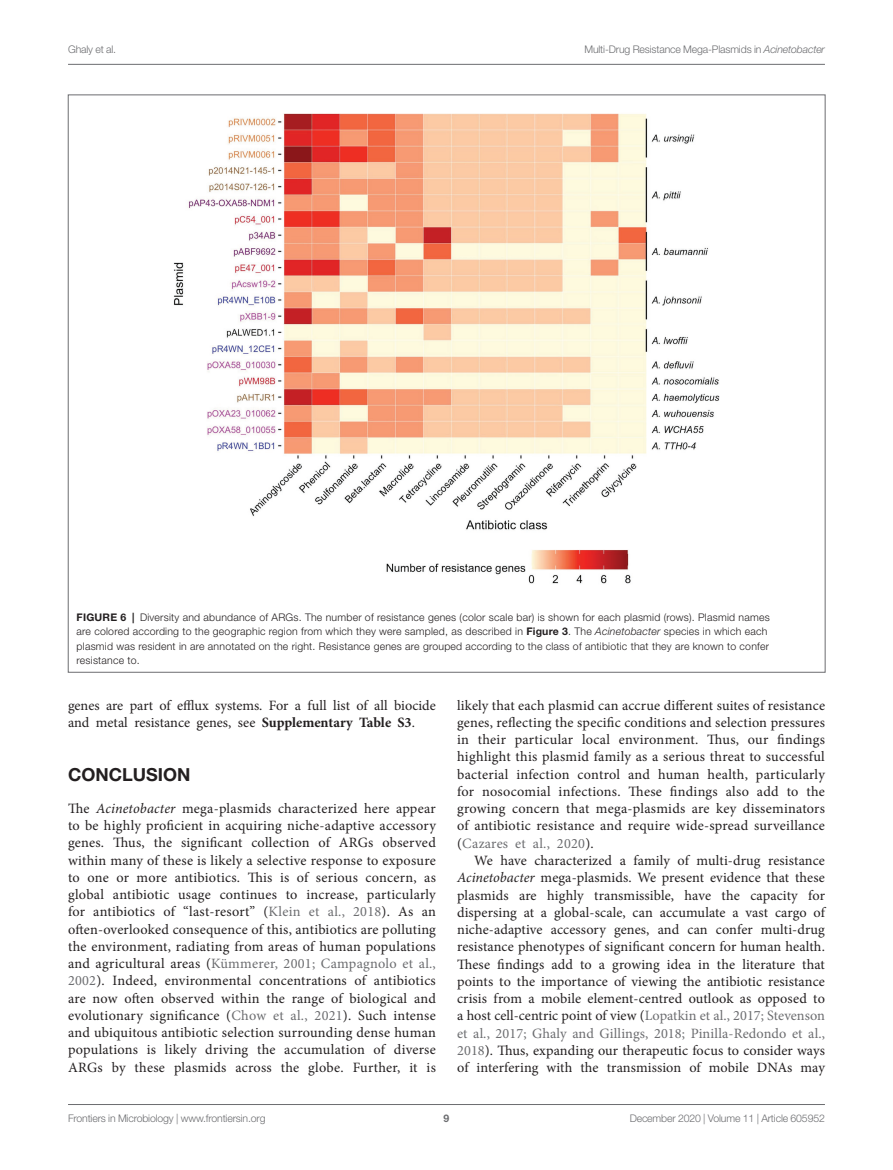
<style>
.page{position:relative;width:893px;height:1170px;background:#fff}
.page>*{position:absolute;margin:0;border:0;box-sizing:border-box;transform-origin:0 0}
.HEAD_1{font:700 18px "Helvetica Neue LT Std";color:#231f20}
.TEXT_FLUSH{font:14.25px/17.2px "Minion Pro";letter-spacing:.02em;color:#231f20;text-align:justify}
.TEXT{font:14.25px/17.2px "Minion Pro";color:#231f20}
.FIG_LEG{font:300 10.5px/14.2px "Helvetica Neue LT Std";letter-spacing:.02em;color:#231f20}
.t1{font:300 10.5px "Helvetica Neue LT Std";letter-spacing:-.015em;color:#6c6d70}
.t2{font:700 10.5px "Helvetica Neue LT Std";color:#6c6d70}
.s1{font-style:italic}
.s2{font-weight:700}
.s3{color:#6c6d70}
</style>
<div class="page">
<hr style="left:68px;top:64px;width:757px;height:1px;background:#6c6d70">
<hr style="left:68px;top:1104px;width:757px;height:1px;background:#6c6d70">
<img style="left:173px;top:113px;width:547px;height:471px">
<p class="t1" style="left:68px;top:42px;width:50px">Ghaly et al.</p>
<p class="t1" style="left:584px;top:42px;width:242px">Multi-Drug Resistance Mega-Plasmids in <span class="s1">Acinetobacter</span></p>
<p class="FIG_LEG" style="left:77px;top:610px;width:694px"><span class="s2">FIGURE 6 |</span> Diversity and abundance of ARGs. The number of resistance genes (color scale bar) is shown for each plasmid (rows). Plasmid names are colored according to the geographic region from which they were sampled, as described in <span class="s2">Figure 3</span>. The <span class="s1">Acinetobacter</span> species in which each plasmid was resident in are annotated on the right. Resistance genes are grouped according to the class of antibiotic that they are known to confer resistance to.</p>
<p class="TEXT" style="left:68px;top:696px;width:369px">genes are part of efflux systems. For a full list of all biocide and metal resistance genes, see <span class="s2">Supplementary Table S3</span>.</p>
<p class="HEAD_1" style="left:68px;top:763px;width:124px">CONCLUSION</p>
<p class="TEXT_FLUSH" style="left:68px;top:799px;width:369px">The <span class="s1">Acinetobacter</span> mega-plasmids characterized here appear to be highly proficient in acquiring niche-adaptive accessory genes. Thus, the significant collection of ARGs observed within many of these is likely a selective response to exposure to one or more antibiotics. This is of serious concern, as global antibiotic usage continues to increase, particularly for antibiotics of “last-resort” (<span class="s3">Klein et al., 2018</span>). As an often-overlooked consequence of this, antibiotics are polluting the environment, radiating from areas of human populations and agricultural areas (<span class="s3">Kümmerer, 2001; Campagnolo et al., 2002</span>). Indeed, environmental concentrations of antibiotics are now often observed within the range of biological and evolutionary significance (<span class="s3">Chow et al., 2021</span>). Such intense and ubiquitous antibiotic selection surrounding dense human populations is likely driving the accumulation of diverse ARGs by these plasmids across the globe. Further, it is</p>
<p class="TEXT_FLUSH" style="left:457px;top:696px;width:369px">likely that each plasmid can accrue different suites of resistance genes, reflecting the specific conditions and selection pressures in their particular local environment. Thus, our findings highlight this plasmid family as a serious threat to successful bacterial infection control and human health, particularly for nosocomial infections. These findings also add to the growing concern that mega-plasmids are key disseminators of antibiotic resistance and require wide-spread surveillance (<span class="s3">Cazares et al., 2020</span>).</p>
<p class="TEXT" style="left:457px;top:851px;width:369px;text-align:justify;text-indent:17px">We have characterized a family of multi-drug resistance <span class="s1">Acinetobacter</span> mega-plasmids. We present evidence that these plasmids are highly transmissible, have the capacity for dispersing at a global-scale, can accumulate a vast cargo of niche-adaptive accessory genes, and can confer multi-drug resistance phenotypes of significant concern for human health.<br>These findings add to a growing idea in the literature that points to the importance of viewing the antibiotic resistance crisis from a mobile element-centred outlook as opposed to a host cell-centric point of view (<span class="s3">Lopatkin et al., 2017; Stevenson et al., 2017; Ghaly and Gillings, 2018; Pinilla-Redondo et al., 2018</span>). Thus, expanding our therapeutic focus to consider ways of interfering with the transmission of mobile DNAs may</p>
<p class="t1" style="left:68px;top:1111px;width:199px">Frontiers in Microbiology | www.frontiersin.org</p>
<p class="t2" style="left:444px;top:1111px;width:7px">9</p>
<p class="t1" style="left:630px;top:1111px;width:197px">December 2020 | Volume 11 | Article 605952</p>
</div>
